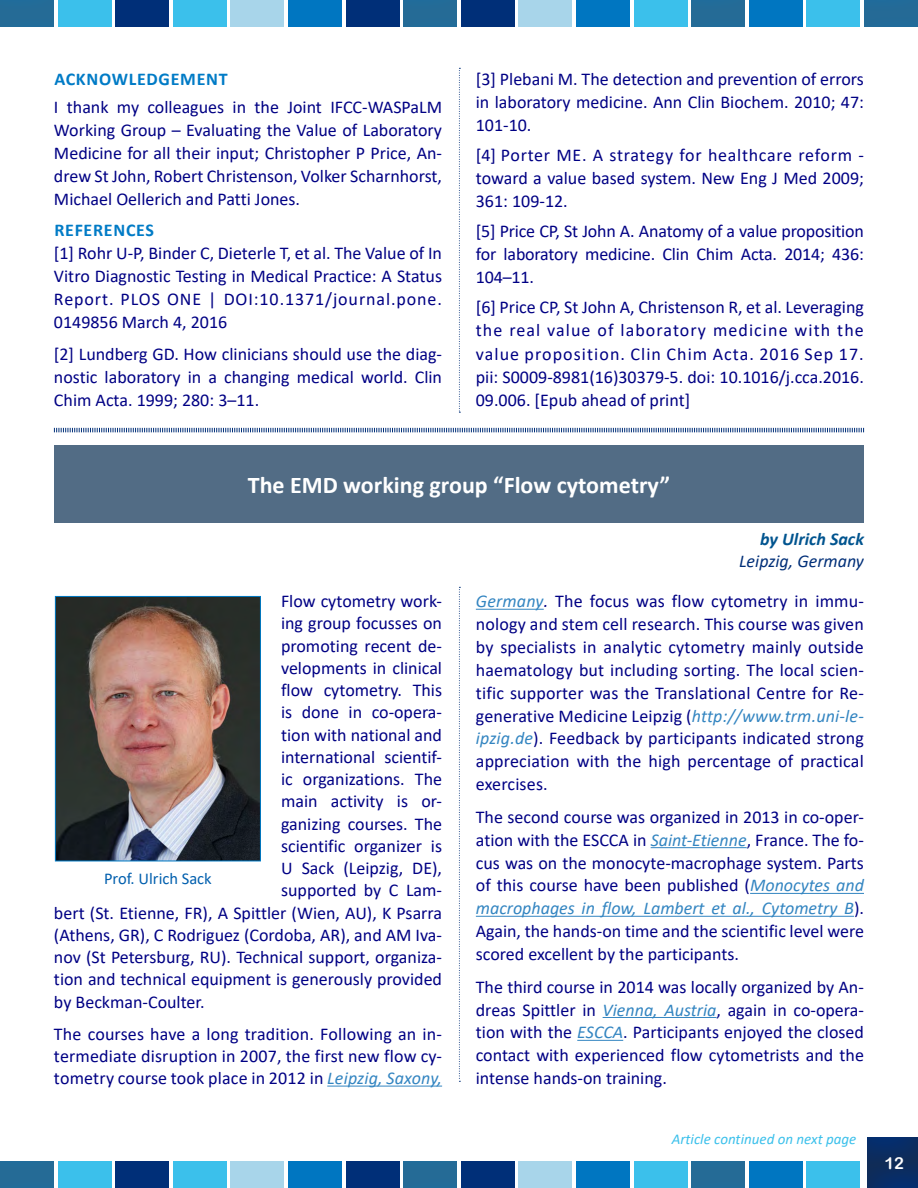
<style>
.page{position:relative;width:918px;height:1188px;background:#fff}
.page>*{position:absolute;margin:0;border:0;box-sizing:border-box;transform-origin:0 0}
.t1{font:700 24px "Calibri";color:#fff}
.t2{font:18px/23px "Calibri";color:#000084;text-align:justify}
.t3{font:700 18px "Calibri";letter-spacing:.04em;color:#007bc6}
.t4{font:italic 18px "Calibri";color:#002f78}
.t5{font:italic 700 18px "Calibri";color:#00548f}
.t6{font:16.5px "Calibri";color:#005fae}
.t7{font:16.5px "Arial Rounded MT Bold";color:#fff}
.t8{font:italic 15px "Calibri";color:#3bc0eb}
.s1{font-style:italic;color:#3385c1}
.s2{font-style:italic}
</style>
<div class="page">
<div style="left:0;top:0;width:54px;height:28px;background:#246b97"></div>
<div style="left:861px;top:0;width:57px;height:27px;background:#246a97"></div>
<div style="left:576px;top:0;width:54px;height:27px;background:#0076c1"></div>
<div style="left:634px;top:0;width:54px;height:27px;background:#3bc0eb"></div>
<div style="left:519px;top:0;width:53px;height:27px;background:#a8d5ea"></div>
<div style="left:461px;top:0;width:54px;height:27px;background:#002f78"></div>
<div style="left:402px;top:0;width:55px;height:28px;background:#246b97"></div>
<div style="left:288px;top:0;width:54px;height:27px;background:#0076c1"></div>
<div style="left:173px;top:0;width:54px;height:27px;background:#3bc0eb"></div>
<div style="left:230px;top:0;width:54px;height:27px;background:#a8d5ea"></div>
<div style="left:346px;top:0;width:53px;height:27px;background:#002f78"></div>
<div style="left:807px;top:0;width:53px;height:27px;background:#3bc0eb"></div>
<div style="left:58px;top:0;width:53px;height:27px;background:#3bc0eb"></div>
<div style="left:115px;top:0;width:54px;height:27px;background:#002f78"></div>
<div style="left:749px;top:0;width:54px;height:27px;background:#0076c1"></div>
<div style="left:689px;top:0;width:57px;height:28px;background:#246b97"></div>
<div style="left:866px;top:1134px;width:52px;height:54px;background:#000;opacity:.42"></div>
<div style="left:0;top:1159px;width:54px;height:29px;background:#246b97"></div>
<div style="left:576px;top:1161px;width:54px;height:27px;background:#0076c1"></div>
<div style="left:634px;top:1161px;width:54px;height:27px;background:#3bc0eb"></div>
<div style="left:519px;top:1161px;width:53px;height:27px;background:#a8d5ea"></div>
<div style="left:461px;top:1161px;width:54px;height:27px;background:#002f78"></div>
<div style="left:402px;top:1159px;width:55px;height:29px;background:#246b97"></div>
<div style="left:288px;top:1161px;width:54px;height:27px;background:#0076c1"></div>
<div style="left:173px;top:1161px;width:54px;height:27px;background:#3bc0eb"></div>
<div style="left:230px;top:1161px;width:54px;height:27px;background:#a8d5ea"></div>
<div style="left:346px;top:1161px;width:53px;height:27px;background:#002f78"></div>
<div style="left:807px;top:1161px;width:53px;height:27px;background:#3bc0eb"></div>
<div style="left:58px;top:1161px;width:53px;height:27px;background:#3bc0eb"></div>
<div style="left:115px;top:1161px;width:54px;height:27px;background:#002f78"></div>
<div style="left:749px;top:1161px;width:54px;height:27px;background:#0076c1"></div>
<div style="left:689px;top:1159px;width:57px;height:29px;background:#246b97"></div>
<svg style="left:459px;top:68px;width:1px;height:345px"></svg>
<hr style="left:327px;top:1086px;width:115px;height:1px;background:#3385c1">
<hr style="left:476px;top:609px;width:68px;height:1px;background:#3385c1">
<hr style="left:651px;top:847px;width:96px;height:1px;background:#3385c1">
<hr style="left:750px;top:893px;width:114px;height:1px;background:#3385c1">
<hr style="left:476px;top:916px;width:378px;height:1px;background:#3385c1">
<hr style="left:603px;top:1017px;width:114px;height:1px;background:#3385c1">
<hr style="left:577px;top:1040px;width:46px;height:1px;background:#3385c1">
<div style="left:54px;top:445px;width:810px;height:77px;background:#526c85"></div>
<svg style="left:459px;top:587px;width:1px;height:495px"></svg>
<img style="left:57px;top:598px;width:202px;height:261px">
<div style="left:55px;top:596px;width:206px;height:265px;border:1px solid #007bc6"></div>
<svg style="left:54px;top:427px;width:810px;height:6px"></svg>
<p class="t3" style="left:54px;top:66px;width:175px">ACKNOWLEDGEMENT</p>
<p class="t2" style="left:54px;top:97px;width:390px">I thank my colleagues in the Joint IFCC-WASPaLM Working Group – Evaluating the Value of Laboratory Medicine for all their input; Christopher P Price, An&shy;drew St John, Robert Christenson, Volker Scharnhorst, Michael Oellerich and Patti Jones.</p>
<p class="t3" style="left:54px;top:218px;width:101px">REFERENCES</p>
<p class="t2" style="left:54px;top:243px;width:390px">[1] Rohr U-P, Binder C, Dieterle T, et al. The Value of In Vitro Diagnostic Testing in Medical Practice: A Status Report. PLOS ONE | DOI:10.1371/journal.pone.<br>0149856 March 4, 2016</p>
<p class="t2" style="left:54px;top:344px;width:390px">[2] Lundberg GD. How clinicians should use the diag&shy;nostic laboratory in a changing medical world. Clin Chim Acta. 1999; 280: 3–11.</p>
<p class="t2" style="left:476px;top:68px;width:390px">[3] Plebani M. The detection and prevention of errors in laboratory medicine. Ann Clin Biochem. 2010; 47:<br>101-10.</p>
<p class="t2" style="left:476px;top:144px;width:390px">[4] Porter ME. A strategy for healthcare reform - toward a value based system. New Eng J Med 2009; 361: 109-12.</p>
<p class="t2" style="left:476px;top:220px;width:390px">[5] Price CP, St John A. Anatomy of a value proposition for laboratory medicine. Clin Chim Acta. 2014; 436:<br>104–11.</p>
<p class="t2" style="left:476px;top:297px;width:390px">[6] Price CP, St John A, Christenson R, et al. Leveraging the real value of laboratory medicine with the value proposition. Clin Chim Acta. 2016 Sep 17. pii: S0009-8981(16)30379-5. doi: 10.1016/j.cca.2016.<br>09.006. [Epub ahead of print]</p>
<h1 class="t1" style="left:248px;top:468px;width:424px">The EMD working group “Flow cytometry”</h1>
<p class="t5" style="left:760px;top:526px;width:105px">by Ulrich Sack</p>
<p class="t4" style="left:739px;top:548px;width:126px">Leipzig, Germany</p>
<p class="t2" style="left:281px;top:591px;width:163px">Flow cytometry work-</p>
<p class="t2" style="left:281px;top:613px;width:163px">ing group focusses on</p>
<p class="t2" style="left:281px;top:635px;width:163px">promoting recent de-</p>
<p class="t2" style="left:281px;top:657px;width:163px">velopments in clinical</p>
<p class="t2" style="left:281px;top:680px;width:163px">flow cytometry. This</p>
<p class="t2" style="left:281px;top:702px;width:163px">is done in co-opera-</p>
<p class="t2" style="left:281px;top:724px;width:163px">tion with national and</p>
<p class="t2" style="left:281px;top:746px;width:163px">international scientif-</p>
<p class="t2" style="left:281px;top:769px;width:163px">ic organizations. The</p>
<p class="t2" style="left:281px;top:791px;width:163px">main activity is or-</p>
<p class="t2" style="left:281px;top:813px;width:163px">ganizing courses. The</p>
<p class="t2" style="left:281px;top:835px;width:163px">scientific organizer is</p>
<p class="t2" style="left:281px;top:857px;width:163px">U Sack (Leipzig, DE),</p>
<p class="t2" style="left:281px;top:880px;width:163px">supported by C Lam-</p>
<p class="t2" style="left:54px;top:902px;width:390px">bert (St. Etienne, FR), A Spittler (Wien, AU), K Psarra</p>
<p class="t2" style="left:54px;top:924px;width:390px">(Athens, GR), C Rodriguez (Cordoba, AR), and AM Iva-</p>
<p class="t2" style="left:54px;top:946px;width:390px">nov (St Petersburg, RU). Technical support, organiza-</p>
<p class="t2" style="left:54px;top:969px;width:390px">tion and technical equipment is generously provided</p>
<p class="t2" style="left:54px;top:991px;width:152px">by Beckman-Coulter.</p>
<p class="t2" style="left:54px;top:1023px;width:390px;line-height:22.2px">The courses have a long tradition. Following an in&shy;termediate disruption in 2007, the first new flow cy&shy;tometry course took place in 2012 in <span class="s1">Leipzig, Saxony,</span></p>
<p class="t6" style="left:104px;top:867px;width:109px">Prof. Ulrich Sack</p>
<p class="t2" style="left:476px;top:591px;width:390px"><span class="s1">Germany</span><span class="s2">.</span> The focus was flow cytometry in immu&shy;nology and stem cell research. This course was given by specialists in analytic cytometry mainly outside haematology but including sorting. The local scien&shy;tific supporter was the Translational Centre for Re&shy;generative Medicine Leipzig (<span class="s1">http://www.trm.uni-le&shy;ipzig.de</span>). Feedback by participants indicated strong appreciation with the high percentage of practical exercises.</p>
<p class="t2" style="left:476px;top:806px;width:390px">The second course was organized in 2013 in co-oper&shy;ation with the ESCCA in <span class="s1">Saint-Etienne</span>, France. The fo&shy;cus was on the monocyte-macrophage system. Parts of this course have been published (<span class="s1">Monocytes and macrophages in flow, Lambert et al., Cytometry B</span>).<br>Again, the hands-on time and the scientific level were scored excellent by the participants.</p>
<p class="t2" style="left:476px;top:976px;width:390px">The third course in 2014 was locally organized by An&shy;dreas Spittler in <span class="s1">Vienna, Austria</span>, again in co-opera&shy;tion with the <span class="s1">ESCCA</span>. Participants enjoyed the closed contact with experienced flow cytometrists and the intense hands-on training.</p>
<p class="t8" style="left:672px;top:1129px;width:186px">Article continued on next page</p>
<p class="t7" style="left:884px;top:1153px;width:21px">12</p>
</div>
